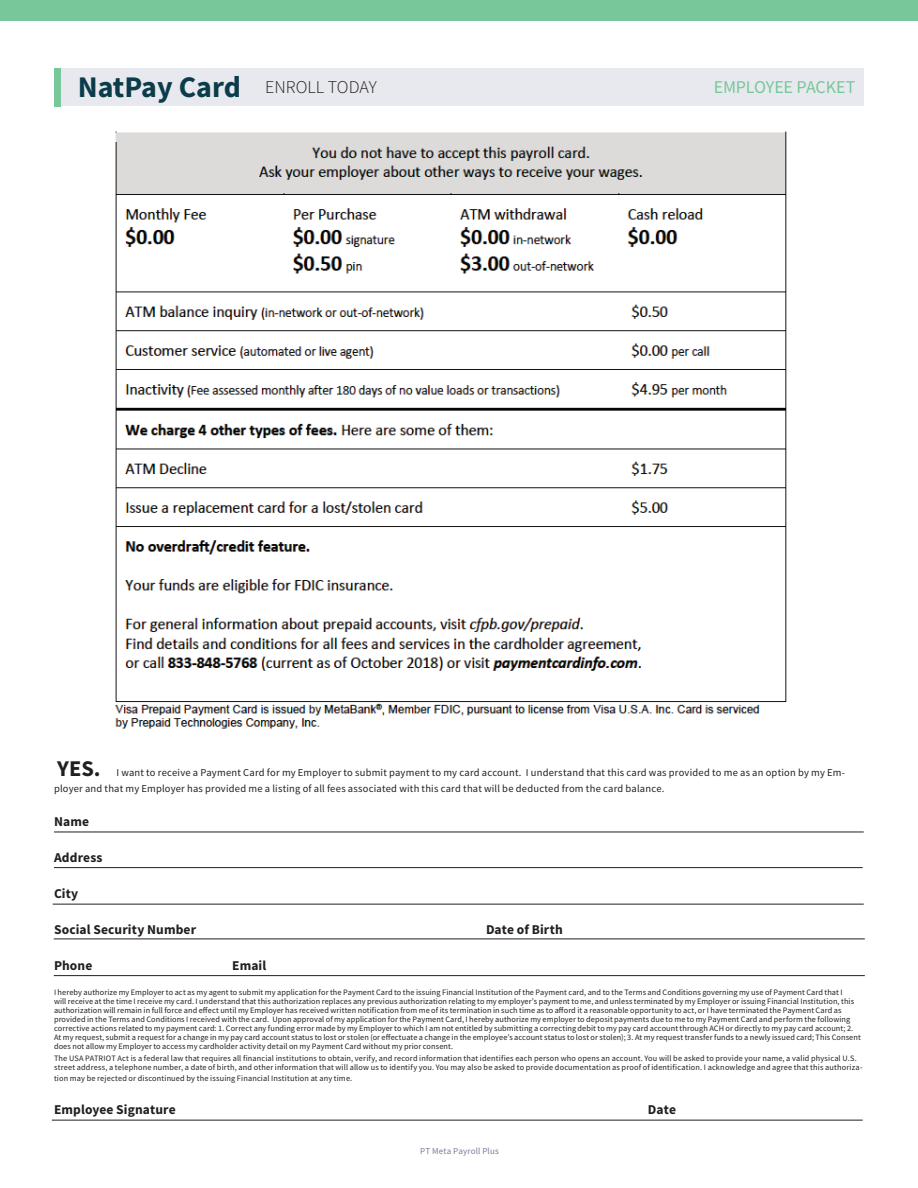
<style>
.page{position:relative;width:918px;height:1188px;background:#fff}
.page>*{position:absolute;margin:0;border:0;box-sizing:border-box;transform-origin:0 0}
.t1{font:700 22.5px "Source Sans Pro";color:#231f20}
.t2{font:300 18px "Source Sans Pro";color:#231f20}
.t3{font:18px "Source Sans Pro";letter-spacing:-.015em;color:#77c79a}
.t4{font:700 13.5px "Source Sans Pro";letter-spacing:.01em;color:#231f20}
.t5{font:10.5px/16.2px "Source Sans Pro";letter-spacing:.02em;color:#231f20}
.t6{font:9px "Source Sans Pro";letter-spacing:.02em;color:#777e97}
.t7{font:8.25px/9px "Source Sans Pro";letter-spacing:.015em;color:#231f20}
.s1{font-weight:700;font-size:30px;color:#0b3c4b}
</style>
<div class="page">
<div style="left:57px;top:68px;width:807px;height:38px;background:#e8e9ee"></div>
<div style="left:54px;top:68px;width:6px;height:38px;background:#77c79a"></div>
<div style="left:0;top:0;width:918px;height:21px;background:#77c79a"></div>
<hr style="left:54px;top:832px;width:810px;height:1px;background:#231f20">
<hr style="left:54px;top:867px;width:809px;height:1px;background:#231f20">
<hr style="left:53px;top:904px;width:811px;height:1px;background:#231f20">
<hr style="left:54px;top:939px;width:811px;height:1px;background:#231f20">
<hr style="left:54px;top:975px;width:811px;height:1px;background:#231f20">
<hr style="left:52px;top:1120px;width:811px;height:1px;background:#231f20">
<img style="left:114px;top:131px;width:673px;height:598px">
<h2 class="t2" style="left:78px;top:76px;width:300px"><span class="s1">NatPay Card</span> ENROLL TODAY</h2>
<h2 class="t3" style="left:714px;top:76px;width:143px">EMPLOYEE PACKET</h2>
<h1 class="t1" style="left:57px;top:754px;width:45px">YES.</h1>
<p class="t5" style="left:54px;top:764px;width:793px;text-indent:62px">I want to receive a Payment Card for my Employer to submit payment to my card account. I understand that this card was provided to me as an option by my Em&shy;ployer and that my Employer has provided me a listing of all fees associated with this card that will be deducted from the card balance.</p>
<h3 class="t4" style="left:54px;top:812px;width:37px">Name</h3>
<h3 class="t4" style="left:54px;top:848px;width:50px">Address</h3>
<h3 class="t4" style="left:54px;top:884px;width:26px">City</h3>
<h3 class="t4" style="left:54px;top:920px;width:144px">Social Security Number</h3>
<h3 class="t4" style="left:486px;top:920px;width:78px">Date of Birth</h3>
<h3 class="t4" style="left:54px;top:956px;width:40px">Phone</h3>
<h3 class="t4" style="left:232px;top:956px;width:36px">Email</h3>
<p class="t7" style="left:54px;top:988px;width:808px">I hereby authorize my Employer to act as my agent to submit my application for the Payment Card to the issuing Financial Institution of the Payment card, and to the Terms and Conditions governing my use of Payment Card that I<br>will receive at the time I receive my card. I understand that this authorization replaces any previous authorization relating to my employer’s payment to me, and unless terminated by my Employer or issuing Financial Institution, this authorization will remain in full force and effect until my Employer has received written notification from me of its termination in such time as to afford it a reasonable opportunity to act, or I have terminated the Payment Card as provided in the Terms and Conditions I received with the card. Upon approval of my application for the Payment Card, I hereby authorize my employer to deposit payments due to me to my Payment Card and perform the following corrective actions related to my payment card: 1. Correct any funding error made by my Employer to which I am not entitled by submitting a correcting debit to my pay card account through ACH or directly to my pay card account; 2.<br>At my request, submit a request for a change in my pay card account status to lost or stolen (or effectuate a change in the employee’s account status to lost or stolen); 3. At my request transfer funds to a newly issued card; This Consent does not allow my Employer to access my cardholder activity detail on my Payment Card without my prior consent.</p>
<p class="t7" style="left:54px;top:1054px;width:810px">The USA PATRIOT Act is a federal law that requires all financial institutions to obtain, verify, and record information that identifies each person who opens an account. You will be asked to provide your name, a valid physical U.S. street address, a telephone number, a date of birth, and other information that will allow us to identify you. You may also be asked to provide documentation as proof of identification. I acknowledge and agree that this authoriza-</p>
<p class="t7" style="left:54px;top:1074px;width:300px">tion may be rejected or discontinued by the issuing Financial Institution at any time.</p>
<h3 class="t4" style="left:54px;top:1100px;width:123px">Employee Signature</h3>
<h3 class="t4" style="left:648px;top:1100px;width:30px">Date</h3>
<p class="t6" style="left:420px;top:1146px;width:80px">PT Meta Payroll Plus</p>
</div>
